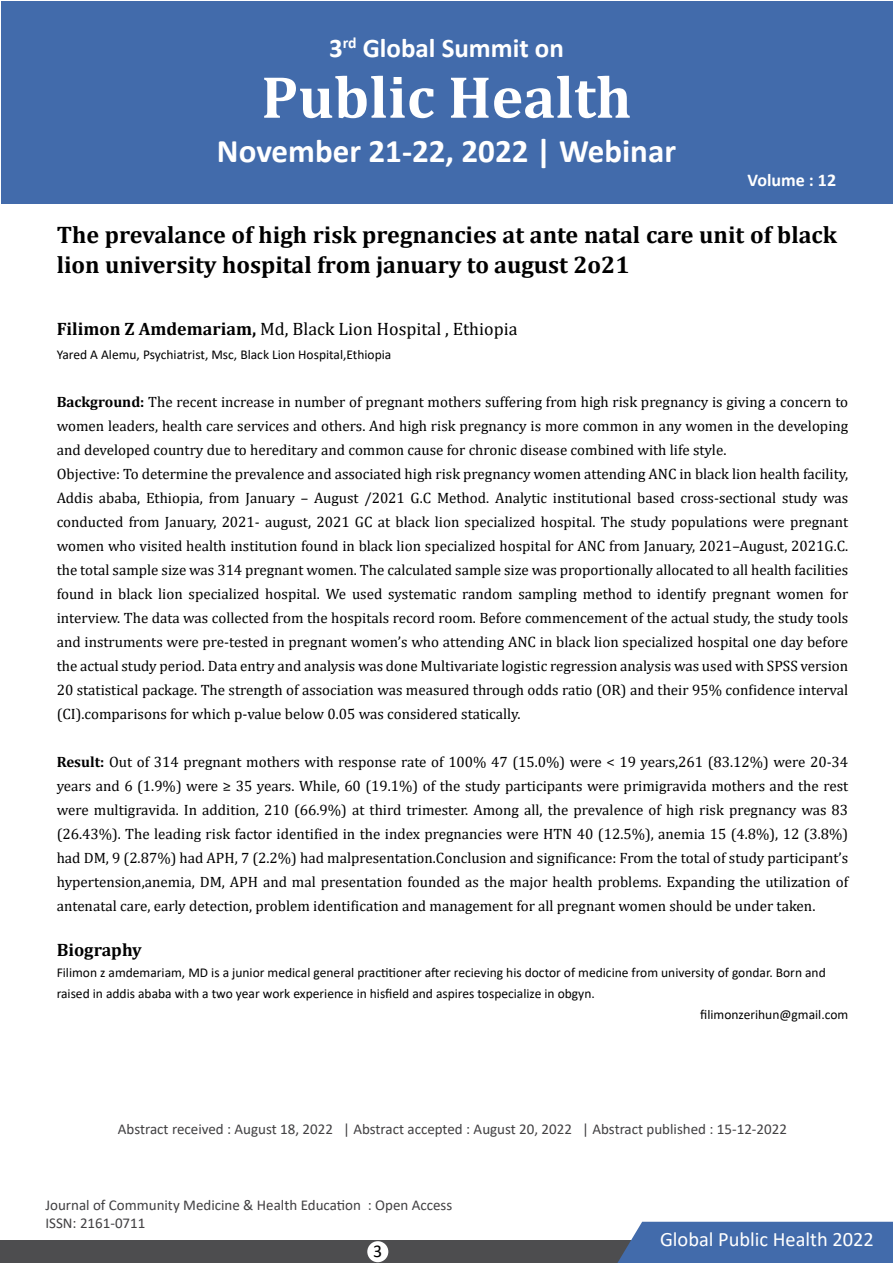
<style>
.page{position:relative;width:893px;height:1263px;background:#fff}
.page>*{position:absolute;margin:0;border:0;box-sizing:border-box;transform-origin:0 0}
.t1{font:700 60px "Cambria";color:#fff}
.t2{font:700 33px "Calibri";color:#fff}
.t3{font:700 27px "Calibri";color:#fff}
.t4{font:700 24px/30px "Cambria";color:#000}
.t5{font:20.4px "Calibri";color:#fff}
.t6{font:18px "Cambria";color:#000}
.t7{font:700 18px "Calibri";color:#fff}
.t8{font:700 18px "Cambria";color:#000}
.t9{font:18px "Calibri";color:#000}
.t10{font:15px/24px "Cambria";color:#000}
.t11{font:15px/18px "Calibri";color:#414042}
.t12{font:13.5px "Calibri";color:#000}
.s1{font-weight:700}
</style>
<div class="page">
<div style="left:1px;top:1px;width:891px;height:202px;background:#426bab"></div>
<div style="left:0;top:1240px;width:668px;height:23px;background:#4d4d4f"></div>
<div style="left:617px;top:1222px;width:276px;height:41px;background:#426bab"></div>
<div style="left:367px;top:1241px;width:21px;height:21px;background:#fff;border-radius:50%"></div>
<h3 class="t3" style="left:329px;top:29px;width:236px">3<sup>rd</sup> Global Summit on</h3>
<h1 class="t1" style="left:261px;top:55px;width:372px">Public Health</h1>
<h2 class="t2" style="left:217px;top:127px;width:461px">November 21-22, 2022 | Webinar</h2>
<p class="t7" style="left:748px;top:168px;width:90px">Volume : 12</p>
<h3 class="t4" style="left:57px;top:219px;width:782px">The prevalance of high risk pregnancies at ante natal care unit of black lion university hospital from january to august 2o21</h3>
<p class="t6" style="left:57px;top:318px;width:462px"><span class="s1">Filimon Z Amdemariam,</span> Md, Black Lion Hospital , Ethiopia</p>
<p class="t12" style="left:57px;top:345px;width:336px">Yared A Alemu, Psychiatrist, Msc, Black Lion Hospital,Ethiopia</p>
<p class="t10" style="left:57px;top:390px;width:793px"><span class="s1">Background:</span> The recent increase in number of pregnant mothers suffering from high risk pregnancy is giving a concern to women leaders, health care services and others. And high risk pregnancy is more common in any women in the developing and developed country due to hereditary and common cause for chronic disease combined with life style.<br>Objective: To determine the prevalence and associated high risk pregnancy women attending ANC in black lion health facility, Addis ababa, Ethiopia, from January – August /2021 G.C Method. Analytic institutional based cross-sectional study was conducted from January, 2021- august, 2021 GC at black lion specialized hospital. The study populations were pregnant women who visited health institution found in black lion specialized hospital for ANC from January, 2021–August, 2021G.C. the total sample size was 314 pregnant women. The calculated sample size was proportionally allocated to all health facilities found in black lion specialized hospital. We used systematic random sampling method to identify pregnant women for interview. The data was collected from the hospitals record room. Before commencement of the actual study, the study tools and instruments were pre-tested in pregnant women’s who attending ANC in black lion specialized hospital one day before the actual study period. Data entry and analysis was done Multivariate logistic regression analysis was used with SPSS version 20 statistical package. The strength of association was measured through odds ratio (OR) and their 95% confidence interval (CI).comparisons for which p-value below 0.05 was considered statically.</p>
<p class="t10" style="left:57px;top:750px;width:793px;text-align:justify"><span class="s1">Result:</span> Out of 314 pregnant mothers with response rate of 100% 47 (15.0%) were &lt; 19 years,261 (83.12%) were 20-34 years and 6 (1.9%) were ≥ 35 years. While, 60 (19.1%) of the study participants were primigravida mothers and the rest were multigravida. In addition, 210 (66.9%) at third trimester. Among all, the prevalence of high risk pregnancy was 83 (26.43%). The leading risk factor identified in the index pregnancies were HTN 40 (12.5%), anemia 15 (4.8%), 12 (3.8%) had DM, 9 (2.87%) had APH, 7 (2.2%) had malpresentation.Conclusion and significance: From the total of study participant’s hypertension,anemia, DM, APH and mal presentation founded as the major health problems. Expanding the utilization of antenatal care, early detection, problem identification and management for all pregnant women should be under taken.</p>
<p class="t8" style="left:57px;top:937px;width:87px">Biography</p>
<p class="t12" style="left:57px;top:963px;width:771px">Filimon z amdemariam, MD is a junior medical general practitioner after recieving his doctor of medicine from university of gondar. Born and</p>
<p class="t12" style="left:57px;top:984px;width:540px">raised in addis ababa with a two year work experience in hisfield and aspires tospecialize in obgyn.</p>
<p class="t12" style="left:700px;top:1005px;width:149px">filimonzerihun@gmail.com</p>
<p class="t11" style="left:118px;top:1119px;width:670px">Abstract received : August 18, 2022 | Abstract accepted : August 20, 2022 | Abstract published : 15-12-2022</p>
<p class="t11" style="left:45px;top:1196px;width:408px">Journal of Community Medicine &amp; Health Education : Open Access<br>ISSN: 2161-0711</p>
<p class="t9" style="left:373px;top:1239px;width:11px">3</p>
<h3 class="t5" style="left:660px;top:1225px;width:215px">Global Public Health 2022</h3>
</div>
